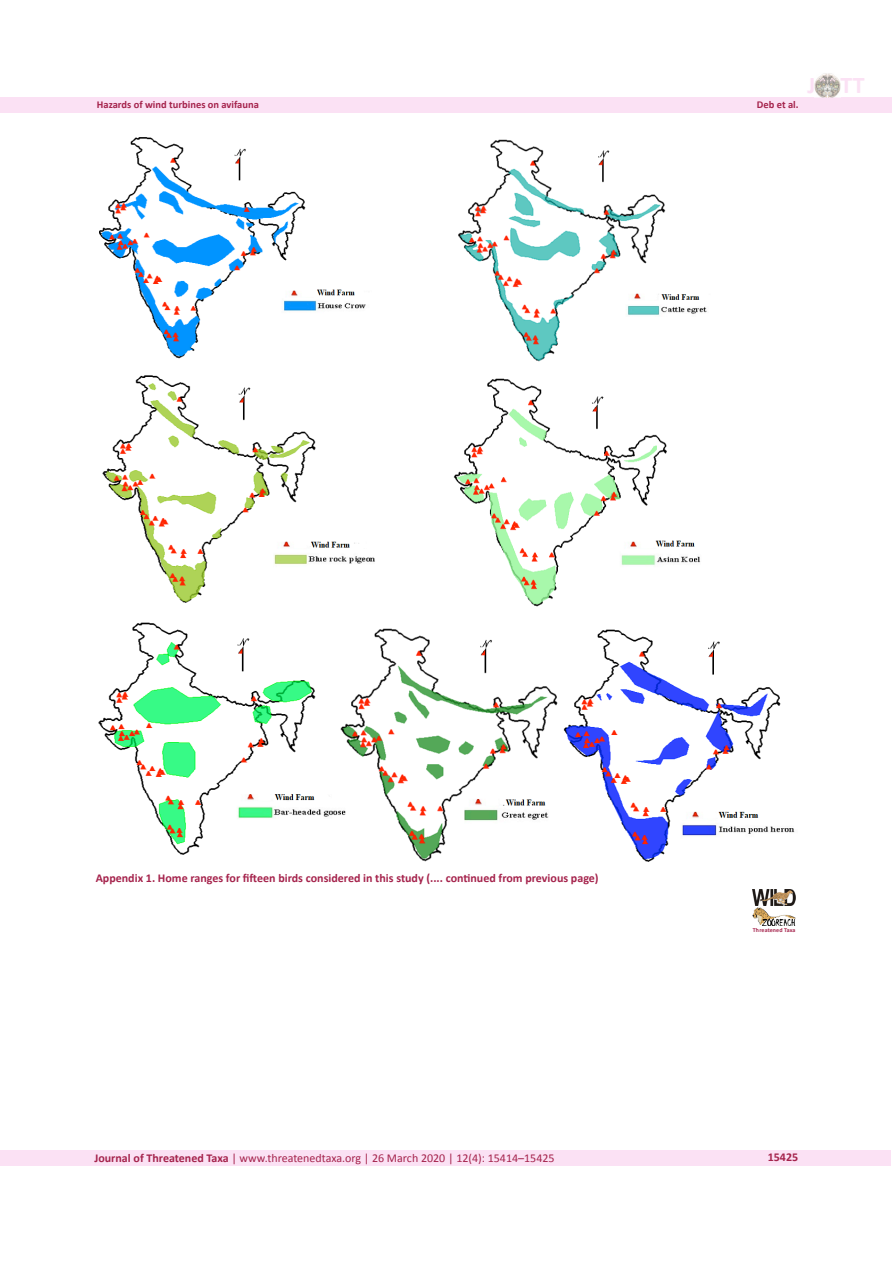
<style>
.page{position:relative;width:893px;height:1263px;background:#fff}
.page>*{position:absolute;margin:0;border:0;box-sizing:border-box;transform-origin:0 0}
.t1{font:24px "Calibri Bold 2";color:#fbe1f4}
.t2{font:700 12px "Calibri";color:#a5234c}
.t3{font:12px "Calibri 2";color:#a5234c}
.t4{font:12px "Calibri Bold 2";color:#a5234c}
.t5{font:10.5px "Calibri Bold 2";color:#a5234c}
.t6{font:700 6px "Calibri";color:#a5234c}
.s1{font-family:"Calibri Bold 2"}
</style>
<div class="page">
<div style="left:1px;top:97px;width:891px;height:15px;background:#fbe1f4"></div>
<div style="left:0;top:1150px;width:891px;height:16px;background:#fbe1f4"></div>
<img style="left:815px;top:73px;width:25px;height:24px">
<img style="left:102px;top:375px;width:599px;height:232px">
<img style="left:98px;top:622px;width:697px;height:240px">
<img style="left:100px;top:137px;width:607px;height:225px">
<img style="left:753px;top:890px;width:43px;height:15px">
<img style="left:753px;top:907px;width:42px;height:19px">
<p class="t5" style="left:97px;top:98px;width:163px">Hazards of wind turbines on avifauna</p>
<p class="t5" style="left:757px;top:98px;width:43px">Deb et al.</p>
<h1 class="t1" style="left:808px;top:70px;width:59px">J TT</h1>
<p class="t2" style="left:96px;top:870px;width:504px">Appendix 1. Home ranges for fifteen birds considered in this study (.... continued from previous page)</p>
<p class="t6" style="left:753px;top:926px;width:44px">Threatened Taxa</p>
<p class="t3" style="left:94px;top:1150px;width:462px"><span class="s1">Journal of Threatened Taxa</span> | www.threatenedtaxa.org | 26 March 2020 | 12(4): 15414–15425</p>
<p class="t4" style="left:768px;top:1149px;width:32px">15425</p>
</div>
